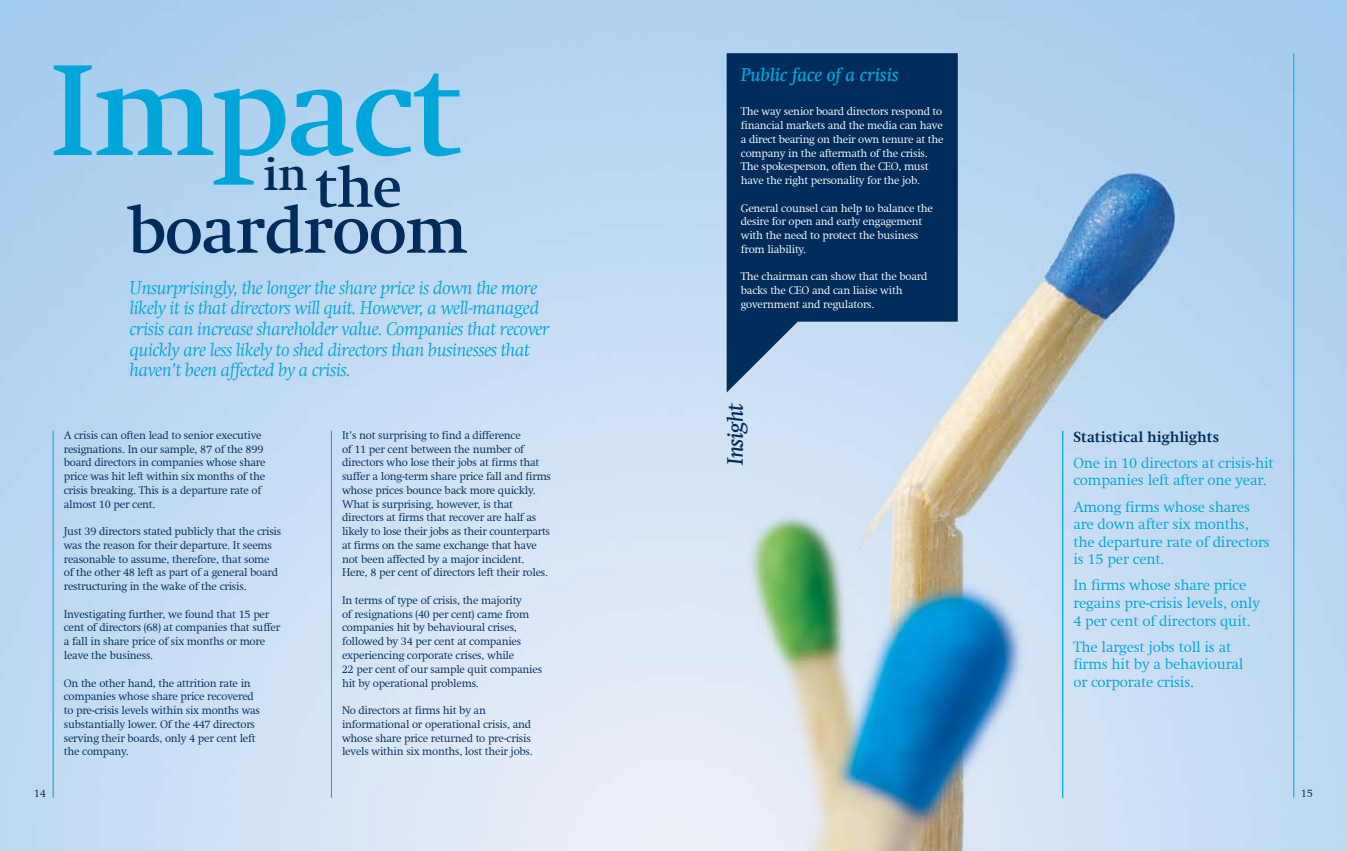
<style>
.page{position:relative;width:1347px;height:851px;background:#fff}
.page>*{position:absolute;margin:0;border:0;box-sizing:border-box;transform-origin:0 0}
.t1{font:500 131.62px "Swift Com";letter-spacing:-.02em;color:#00a5d9}
.t2{font:500 67.5px "Swift Com";letter-spacing:-.02em;color:#002c5b}
.t3{font:500 58.38px "Swift Com";color:#002c5b}
.t4{font:500 46.88px "Swift Com";color:#002c5b}
.t5{font:italic 500 22.5px "Swift Com";letter-spacing:-.02em;color:#002c5b}
.t6{font:italic 300 18.75px/20.6px "Swift Com";letter-spacing:-.02em;color:#00a5d9}
.t7{font:italic 500 18.75px "Swift Com";letter-spacing:-.01em;color:#00a5d9}
.t8{font:300 15px/17.5px "Swift Com";letter-spacing:-.01em;color:#00a5d9}
.t9{font:700 15px "Swift Com";color:#002c5b}
.t10{font:300 11.25px/13.8px "Swift Com";letter-spacing:-.02em;color:#002c5b}
.t11{font:300 11.25px/13.8px "Swift Com";letter-spacing:-.02em;color:#fff}
</style>
<div class="page">
<img style="left:0;top:0;width:1346px;height:850px">
<hr style="left:53px;top:431px;width:1px;height:366px;background:#00a5d9">
<hr style="left:1293px;top:53px;width:1px;height:744px;background:#00a5d9">
<hr style="left:331px;top:431px;width:1px;height:366px;background:#00a5d9">
<svg style="left:726px;top:53px;width:231px;height:339px;background:#234b76"></svg>
<hr style="left:1062px;top:431px;width:1px;height:366px;background:#00a5d9">
<h1 class="t1" style="left:49px;top:33px;width:415px">Impact</h1>
<h3 class="t4" style="left:263px;top:147px;width:45px">in</h3>
<h2 class="t2" style="left:127px;top:190px;width:342px">boardroom</h2>
<p class="t6" style="left:130px;top:277px;width:421px">Unsurprisingly, the longer the share price is down the more likely it is that directors will quit. However, a well-managed crisis can increase shareholder value. Companies that recover quickly are less likely to shed directors than businesses that haven’t been affected by a crisis.</p>
<h3 class="t3" style="left:315px;top:152px;width:88px">the</h3>
<p class="t10" style="left:34px;top:786px;width:14px">14</p>
<p class="t10" style="left:64px;top:428px;width:203px">A crisis can often lead to senior executive resignations. In our sample, 87 of the 899 board directors in companies whose share price was hit left within six months of the crisis breaking. This is a departure rate of almost 10 per cent.</p>
<p class="t10" style="left:64px;top:524px;width:219px">Just 39 directors stated publicly that the crisis was the reason for their departure. It seems reasonable to assume, therefore, that some of the other 48 left as part of a general board restructuring in the wake of the crisis.</p>
<p class="t10" style="left:64px;top:607px;width:218px">Investigating further, we found that 15 per cent of directors (68) at companies that suffer a fall in share price of six months or more leave the business.</p>
<p class="t10" style="left:64px;top:675px;width:198px">On the other hand, the attrition rate in companies whose share price recovered to pre-crisis levels within six months was substantially lower. Of the 447 directors serving their boards, only 4 per cent left the company.</p>
<p class="t10" style="left:342px;top:428px;width:210px">It’s not surprising to find a difference<br>of 11 per cent between the number of directors who lose their jobs at firms that suffer a long-term share price fall and firms whose prices bounce back more quickly.<br>What is surprising, however, is that directors at firms that recover are half as likely to lose their jobs as their counterparts at firms on the same exchange that have not been affected by a major incident.<br>Here, 8 per cent of directors left their roles.</p>
<p class="t10" style="left:342px;top:593px;width:201px">In terms of type of crisis, the majority<br>of resignations (40 per cent) came from companies hit by behavioural crises, followed by 34 per cent at companies experiencing corporate crises, while<br>22 per cent of our sample quit companies hit by operational problems.</p>
<p class="t10" style="left:342px;top:703px;width:192px">No directors at firms hit by an informational or operational crisis, and whose share price returned to pre-crisis levels within six months, lost their jobs.</p>
<h3 class="t7" style="left:741px;top:63px;width:160px">Public face of a crisis</h3>
<p class="t11" style="left:741px;top:105px;width:204px">The way senior board directors respond to financial markets and the media can have a direct bearing on their own tenure at the company in the aftermath of the crisis.<br>The spokesperson, often the CEO, must have the right personality for the job.</p>
<p class="t11" style="left:741px;top:201px;width:194px">General counsel can help to balance the desire for open and early engagement with the need to protect the business from liability.</p>
<p class="t11" style="left:741px;top:270px;width:188px">The chairman can show that the board backs the CEO and can liaise with government and regulators.</p>
<h3 class="t5" style="left:722px;top:465px;width:64px;rotate:-90deg">Insight</h3>
<h3 class="t9" style="left:1073px;top:427px;width:147px">Statistical highlights</h3>
<h3 class="t8" style="left:1073px;top:454px;width:202px">One in 10 directors at crisis-hit companies left after one year.</h3>
<h3 class="t8" style="left:1073px;top:498px;width:198px">Among firms whose shares are down after six months, the departure rate of directors is 15 per cent.</h3>
<h3 class="t8" style="left:1073px;top:576px;width:188px">In firms whose share price regains pre-crisis levels, only<br>4 per cent of directors quit.</h3>
<h3 class="t8" style="left:1073px;top:638px;width:172px">The largest jobs toll is at firms hit by a behavioural or corporate crisis.</h3>
<p class="t10" style="left:1300px;top:786px;width:14px">15</p>
</div>
